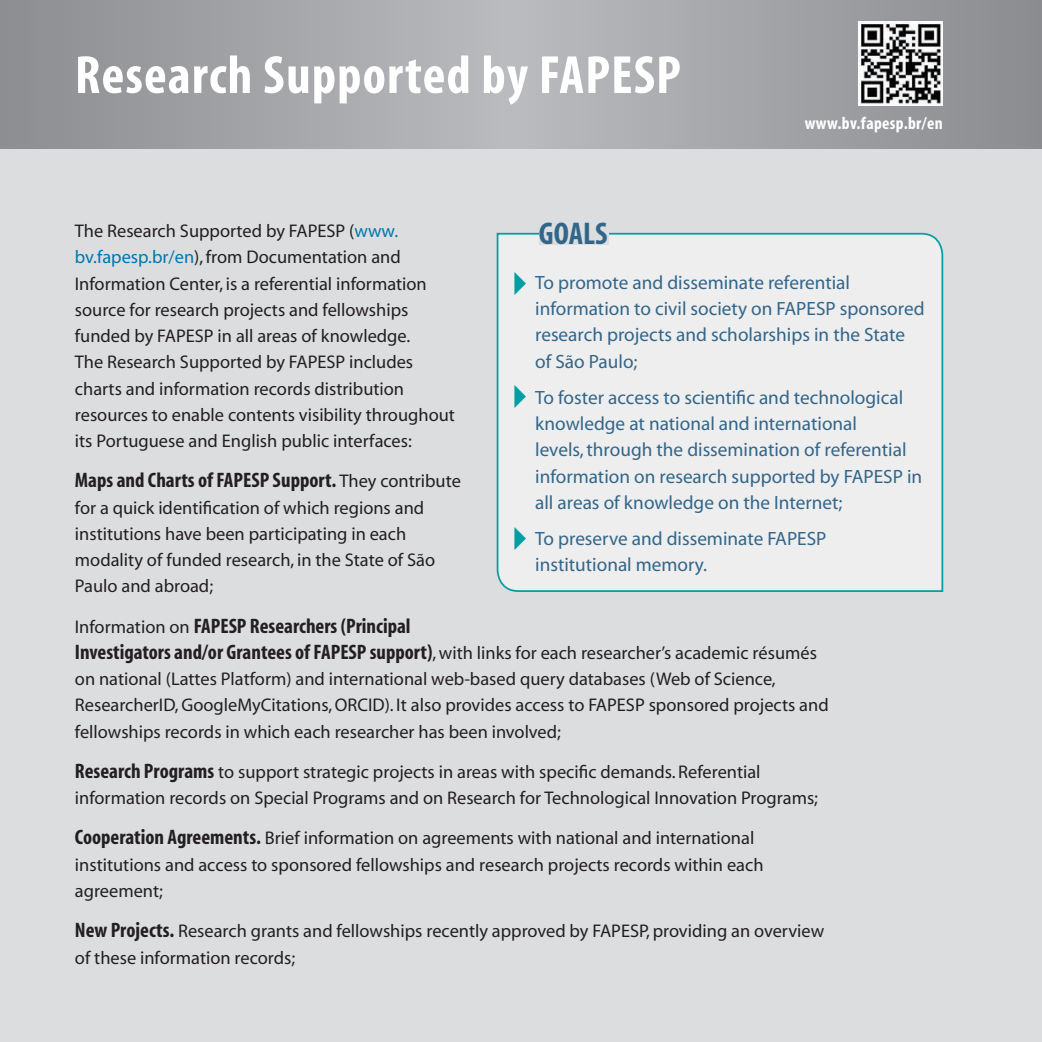
<style>
.page{position:relative;width:1042px;height:1042px;background:#dcdddf}
.page>*{position:absolute;margin:0;border:0;box-sizing:border-box;transform-origin:0 0}
.t1{font:700 condensed 54.25px "Myriad";letter-spacing:.02em;color:#fff}
.t2{font:700 condensed 31.5px "Myriad";color:#326689}
.t3{font:700 condensed 21px "Myriad";color:#231f20}
.t4{font:19.25px/26.2px "Myriad";color:#326689}
.t5{font:18.38px/26.2px "Myriad";color:#231f20}
.t6{font:700 condensed 17.5px "Myriad";letter-spacing:.02em;color:#fff}
.s1{color:#0077ae}
.s2{font-weight:400;font-stretch:normal;font-size:18.38px}
.s3{font-weight:700;font-stretch:condensed;font-size:21px}
</style>
<div class="page">
<svg style="left:0;top:0;width:1042px;height:149px;background:#a2a4a7"></svg>
<div style="left:496px;top:232px;width:448px;height:360px;background:#eeeeef"></div>
<div style="left:539px;top:221px;width:69px;height:23px;background:#dcdddf"></div>
<img style="left:858px;top:21px;width:85px;height:85px">
<svg style="left:515px;top:272px;width:11px;height:23px"></svg>
<svg style="left:515px;top:385px;width:11px;height:23px"></svg>
<svg style="left:515px;top:526px;width:11px;height:23px"></svg>
<h1 class="t1" style="left:75px;top:48px;width:607px">Research Supported by FAPESP</h1>
<p class="t6" style="left:805px;top:115px;width:139px">www.bv.fapesp.br/en</p>
<h2 class="t2" style="left:539px;top:218px;width:70px">GOALS</h2>
<p class="t5" style="left:75px;top:219px;width:381px">The Research Supported by FAPESP (<span class="s1">www. bv.fapesp.br/en</span>), from Documentation and Information Center, is a referential information source for research projects and fellowships funded by FAPESP in all areas of knowledge.<br>The Research Supported by FAPESP includes charts and information records distribution resources to enable contents visibility throughout its Portuguese and English public interfaces:</p>
<p class="t3" style="left:75px;top:470px;width:387px">Maps and Charts of FAPESP Support. <span class="s2">They contribute</span></p>
<p class="t5" style="left:75px;top:495px;width:362px">for a quick identification of which regions and institutions have been participating in each modality of funded research, in the State of São Paulo and abroad;</p>
<p class="t3" style="left:75px;top:615px;width:337px"><span class="s2">Information on</span> FAPESP Researchers (Principal</p>
<p class="t5" style="left:75px;top:640px;width:755px"><span class="s3">Investigators and/or Grantees of FAPESP support)</span>, with links for each researcher’s academic résumés on national (Lattes Platform) and international web-based query databases (Web of Science, ResearcherID, GoogleMyCitations, ORCID). It also provides access to FAPESP sponsored projects and fellowships records in which each researcher has been involved;</p>
<p class="t5" style="left:75px;top:759px;width:744px"><span class="s3">Research Programs</span> to support strategic projects in areas with specific demands. Referential information records on Special Programs and on Research for Technological Innovation Programs;</p>
<p class="t5" style="left:75px;top:826px;width:690px"><span class="s3">Cooperation Agreements.</span> Brief information on agreements with national and international institutions and access to sponsored fellowships and research projects records within each agreement;</p>
<p class="t5" style="left:75px;top:919px;width:751px"><span class="s3">New Projects.</span> Research grants and fellowships recently approved by FAPESP, providing an overview of these information records;</p>
<p class="t4" style="left:535px;top:270px;width:391px">To promote and disseminate referential information to civil society on FAPESP sponsored research projects and scholarships in the State of São Paulo;</p>
<p class="t4" style="left:535px;top:385px;width:388px">To foster access to scientific and technological knowledge at national and international<br>levels, through the dissemination of referential information on research supported by FAPESP in all areas of knowledge on the Internet;</p>
<p class="t4" style="left:535px;top:526px;width:293px">To preserve and disseminate FAPESP institutional memory.</p>
</div>
